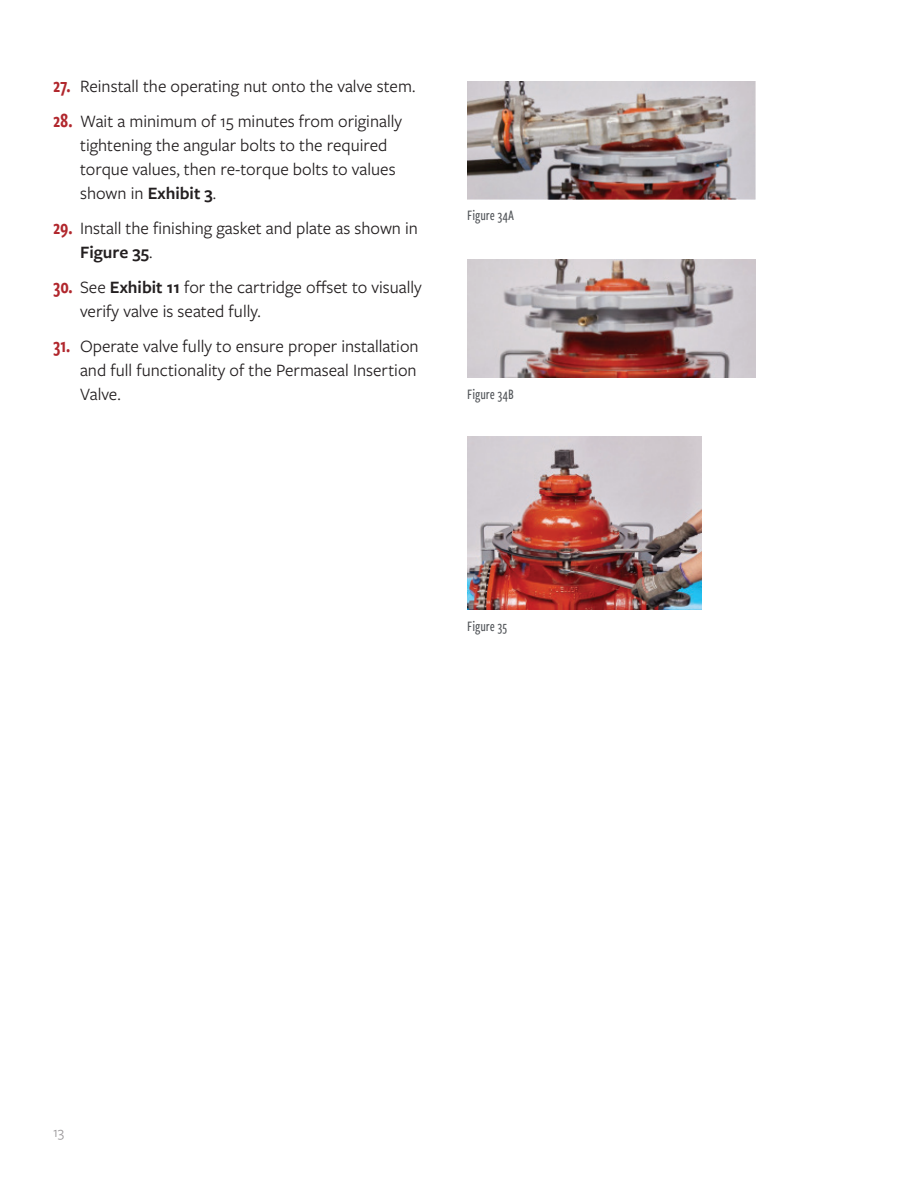
<style>
.page{position:relative;width:917px;height:1188px;background:#fff}
.page>*{position:absolute;margin:0;border:0;box-sizing:border-box;transform-origin:0 0}
.t1{font:18px/24px "Freight Sans Pro";color:#231f20}
.Image_Captions{font:500 15px "Freight Sans Cmp Pro";color:#53565a}
.t2{font:15px "Freight Sans Pro";color:#9a9799}
.s1{font-family:"Freight Sans Cmp Pro Semi";font-size:21px;color:#b1272d}
.s2{font-weight:600}
</style>
<div class="page">
<img style="left:467px;top:82px;width:289px;height:118px">
<img style="left:467px;top:259px;width:289px;height:118px">
<img style="left:467px;top:436px;width:234px;height:173px">
<p class="t1" style="left:53px;top:74px;width:364px"><span class="s1">27.</span> Reinstall the operating nut onto the valve stem.</p>
<p class="t1" style="left:80px;top:109px;width:323px;text-indent:-27px"><span class="s1">28.</span> Wait a minimum of 15 minutes from originally tightening the angular bolts to the required torque values, then re-torque bolts to values shown in <span class="s2">Exhibit 3</span>.</p>
<p class="t1" style="left:80px;top:215px;width:339px;text-indent:-27px"><span class="s1">29.</span> Install the finishing gasket and plate as shown in<br><span class="s2">Figure 35</span>.</p>
<p class="t1" style="left:80px;top:274px;width:343px;text-indent:-27px"><span class="s1">30.</span> See <span class="s2">Exhibit 11</span> for the cartridge offset to visually verify valve is seated fully.</p>
<p class="t1" style="left:80px;top:333px;width:340px;text-align:justify;text-indent:-27px"><span class="s1">31.</span> Operate valve fully to ensure proper installation and full functionality of the Permaseal Insertion Valve.</p>
<p class="Image_Captions" style="left:467px;top:205px;width:48px">Figure 34A</p>
<p class="Image_Captions" style="left:467px;top:384px;width:48px">Figure 34B</p>
<p class="Image_Captions" style="left:467px;top:615px;width:42px">Figure 35</p>
<p class="t2" style="left:53px;top:1121px;width:13px">13</p>
</div>
